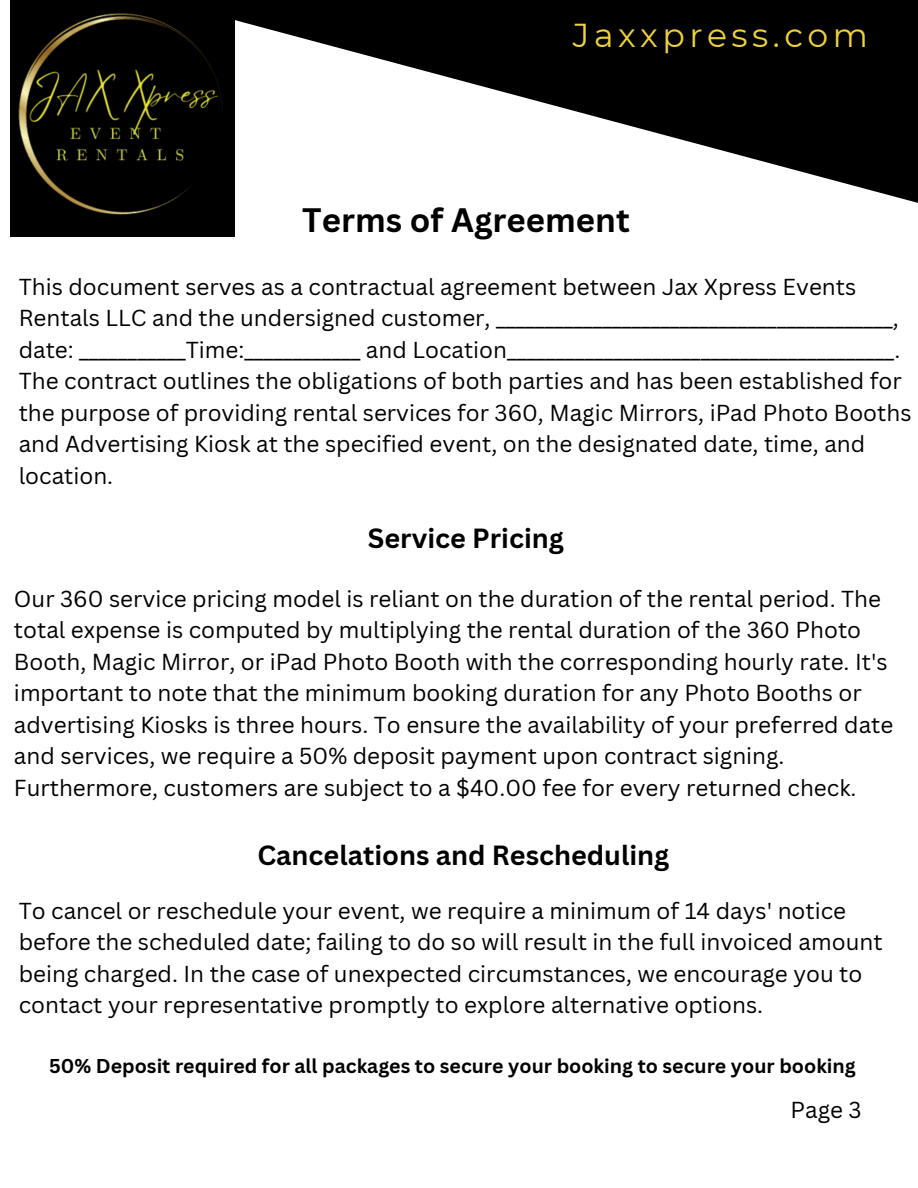
<style>
.page{position:relative;width:918px;height:1188px;background:#fff}
.page>*{position:absolute;margin:0;border:0;box-sizing:border-box;transform-origin:0 0}
.t1{font:33.15px "Montserrat";letter-spacing:.135em;color:#efd23a}
.t2{font:700 33px "Canva Sans";color:#000}
.t3{font:700 27px "Canva Sans";color:#000}
.t4{font:22.5px/31.5px "Canva Sans";color:#000}
.t5{font:700 19.5px "Canva Sans";color:#000}
</style>
<div class="page">
<svg style="left:10px;top:0;width:908px;height:203px;fill:#000"></svg>
<img style="left:11px;top:0;width:224px;height:236px">
<p class="t1" style="left:573px;top:15px;width:297px">Jaxxpress.com</p>
<p class="t2" style="left:302px;top:196px;width:329px">Terms of Agreement</p>
<p class="t4" style="left:19px;top:270px;width:882px">This document serves as a contractual agreement between Jax Xpress Events<br>Rentals LLC and the undersigned customer, _________________________________________,</p>
<p class="t4" style="left:19px;top:333px;width:883px">date: ___________Time:____________ and Location________________________________________.</p>
<p class="t4" style="left:19px;top:365px;width:894px">The contract outlines the obligations of both parties and has been established for the purpose of providing rental services for 360, Magic Mirrors, iPad Photo Booths and Advertising Kiosk at the specified event, on the designated date, time, and location.</p>
<p class="t3" style="left:368px;top:520px;width:198px">Service Pricing</p>
<p class="t4" style="left:14px;top:582px;width:881px">Our 360 service pricing model is reliant on the duration of the rental period. The total expense is computed by multiplying the rental duration of the 360 Photo Booth, Magic Mirror, or iPad Photo Booth with the corresponding hourly rate. It's important to note that the minimum booking duration for any Photo Booths or advertising Kiosks is three hours. To ensure the availability of your preferred date and services, we require a 50% deposit payment upon contract signing.<br>Furthermore, customers are subject to a $40.00 fee for every returned check.</p>
<p class="t3" style="left:257px;top:836px;width:413px">Cancelations and Rescheduling</p>
<p class="t4" style="left:19px;top:894px;width:865px">To cancel or reschedule your event, we require a minimum of 14 days' notice before the scheduled date; failing to do so will result in the full invoiced amount being charged. In the case of unexpected circumstances, we encourage you to contact your representative promptly to explore alternative options.</p>
<p class="t5" style="left:49px;top:1052px;width:808px">50% Deposit required for all packages to secure your booking to secure your booking</p>
<p class="t4" style="left:791px;top:1093px;width:73px">Page 3</p>
</div>
